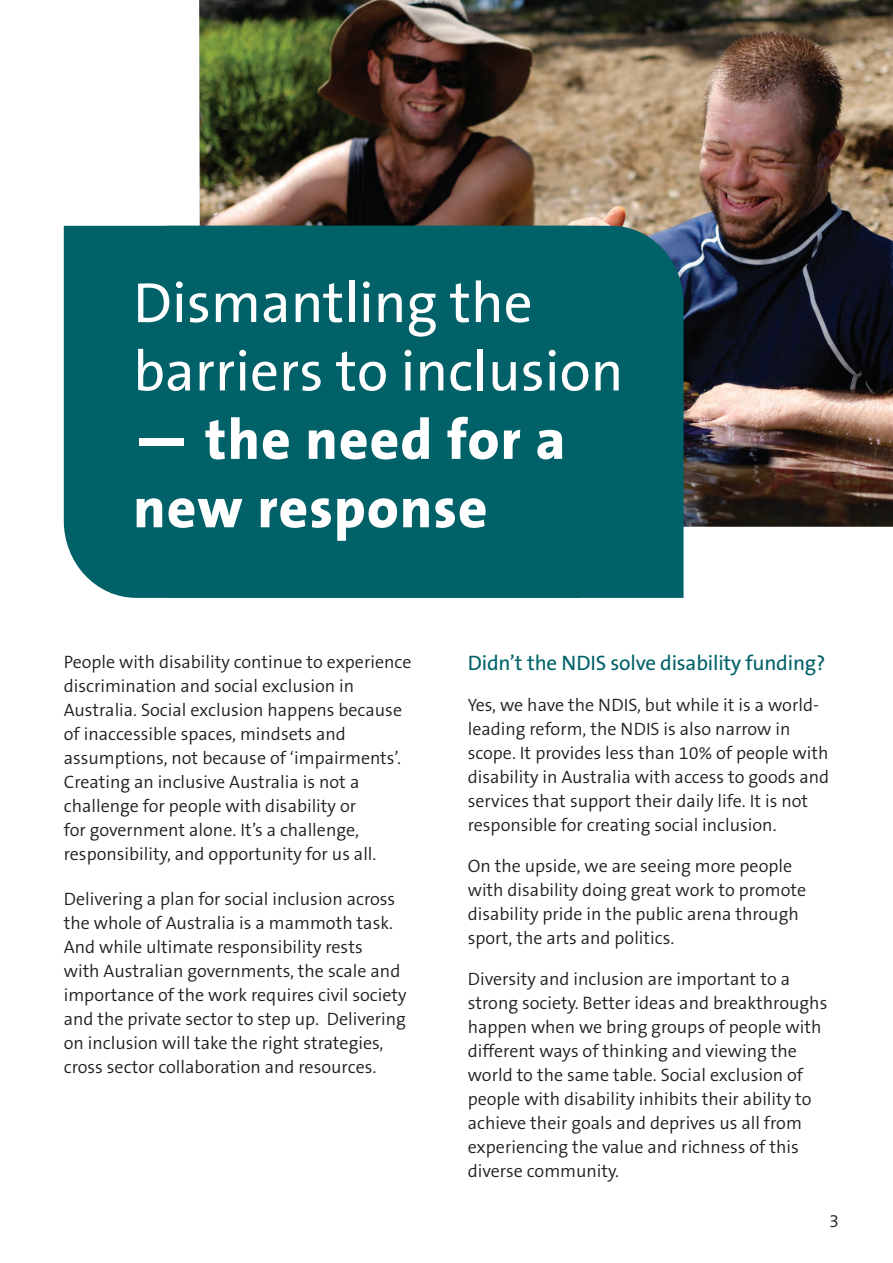
<style>
.page{position:relative;width:893px;height:1263px;background:#fff}
.page>*{position:absolute;margin:0;border:0;box-sizing:border-box;transform-origin:0 0}
.t1{font:57px/68.4px "The Sans B5 Plain";color:#fff}
.t2{font:800 57px/68.4px "The Sans B8";letter-spacing:.02em;color:#fff}
.t3{font:21px "The Sans B5 Plain";letter-spacing:-.01em;color:#006168}
.t4{font:300 18px/24px "The Sans B4";color:#231f20}
</style>
<div class="page">
<img style="left:199px;top:0;width:694px;height:527px">
<div style="left:64px;top:226px;width:103px;height:372px;background:#006168"></div>
<div style="left:167px;top:226px;width:517px;height:372px;background:#006168"></div>
<h1 class="t1" style="left:133px;top:270px;width:492px">Dismantling the barriers to inclusion</h1>
<h1 class="t2" style="left:133px;top:407px;width:434px">— the need for a new response</h1>
<p class="t4" style="left:64px;top:650px;width:349px">People with disability continue to experience discrimination and social exclusion in Australia. Social exclusion happens because of inaccessible spaces, mindsets and assumptions, not because of ‘impairments’.<br>Creating an inclusive Australia is not a challenge for people with disability or<br>for government alone. It’s a challenge, responsibility, and opportunity for us all.</p>
<p class="t4" style="left:64px;top:888px;width:344px">Delivering a plan for social inclusion across the whole of Australia is a mammoth task.<br>And while ultimate responsibility rests<br>with Australian governments, the scale and importance of the work requires civil society and the private sector to step up. Delivering on inclusion will take the right strategies, cross sector collaboration and resources.</p>
<p class="t3" style="left:468px;top:652px;width:359px">Didn’t the NDIS solve disability funding?</p>
<p class="t4" style="left:468px;top:694px;width:363px">Yes, we have the NDIS, but while it is a world&shy;leading reform, the NDIS is also narrow in scope. It provides less than 10% of people with disability in Australia with access to goods and services that support their daily life. It is not responsible for creating social inclusion.</p>
<p class="t4" style="left:468px;top:855px;width:340px">On the upside, we are seeing more people with disability doing great work to promote disability pride in the public arena through sport, the arts and politics.</p>
<p class="t4" style="left:468px;top:968px;width:361px">Diversity and inclusion are important to a strong society. Better ideas and breakthroughs happen when we bring groups of people with different ways of thinking and viewing the world to the same table. Social exclusion of people with disability inhibits their ability to achieve their goals and deprives us all from experiencing the value and richness of this diverse community.</p>
<p class="t4" style="left:829px;top:1209px;width:11px">3</p>
</div>
